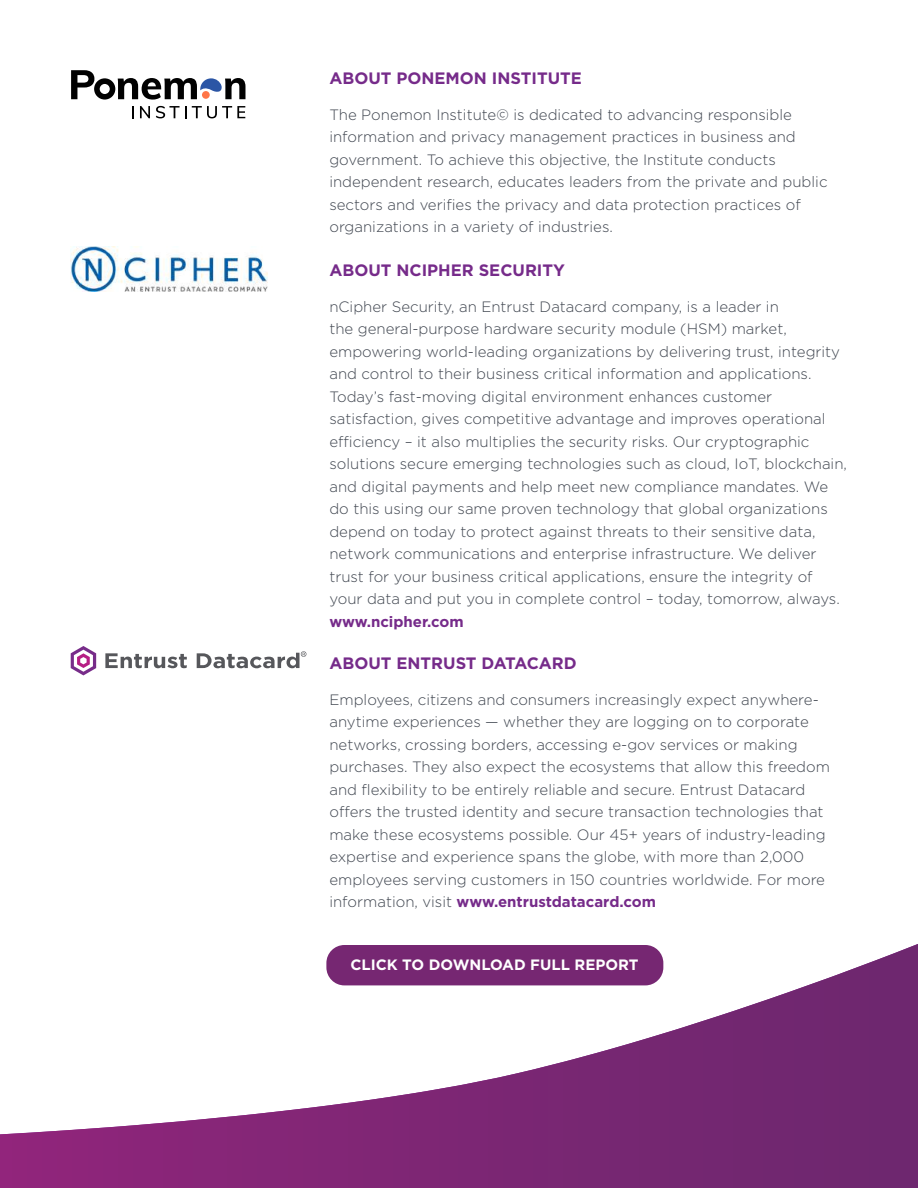
<style>
.page{position:relative;width:918px;height:1188px;background:#fff}
.page>*{position:absolute;margin:0;border:0;box-sizing:border-box;transform-origin:0 0}
.t1{font:700 16.5px "Gotham";color:#762b8a}
.t2{font:300 15px/22.5px "Gotham";color:#3f454f}
.t3{font:700 15px "Gotham";color:#fff}
.t4{font:700 15px "Gotham";color:#762b8a}
.s1{font-weight:700;color:#762b8a}
</style>
<div class="page">
<img style="left:70px;top:246px;width:197px;height:46px">
<svg style="left:132px;top:106px;width:2px;height:12px"></svg>
<svg style="left:140px;top:106px;width:10px;height:12px"></svg>
<svg style="left:156px;top:106px;width:89px;height:12px"></svg>
<svg style="left:71px;top:70px;width:174px;height:30px"></svg>
<svg style="left:105px;top:653px;width:82px;height:15px"></svg>
<svg style="left:197px;top:651px;width:109px;height:17px"></svg>
<svg style="left:71px;top:646px;width:25px;height:29px"></svg>
<svg style="left:0;top:944px;width:918px;height:244px"></svg>
<div style="left:326px;top:945px;width:337px;height:40px;background:#762772;border-radius:18px"></div>
<p class="t1" style="left:329px;top:68px;width:254px">ABOUT PONEMON INSTITUTE</p>
<p class="t2" style="left:329px;top:103px;width:500px">The Ponemon Institute© is dedicated to advancing responsible information and privacy management practices in business and government. To achieve this objective, the Institute conducts independent research, educates leaders from the private and public sectors and verifies the privacy and data protection practices of organizations in a variety of industries.</p>
<p class="t1" style="left:329px;top:260px;width:237px">ABOUT NCIPHER SECURITY</p>
<p class="t2" style="left:329px;top:295px;width:519px">nCipher Security, an Entrust Datacard company, is a leader in<br>the general-purpose hardware security module (HSM) market, empowering world-leading organizations by delivering trust, integrity and control to their business critical information and applications.<br>Today’s fast-moving digital environment enhances customer satisfaction, gives competitive advantage and improves operational efficiency – it also multiplies the security risks. Our cryptographic solutions secure emerging technologies such as cloud, IoT, blockchain, and digital payments and help meet new compliance mandates. We do this using our same proven technology that global organizations depend on today to protect against threats to their sensitive data, network communications and enterprise infrastructure. We deliver trust for your business critical applications, ensure the integrity of your data and put you in complete control – today, tomorrow, always.</p>
<p class="t4" style="left:329px;top:613px;width:136px">www.ncipher.com</p>
<p class="t1" style="left:329px;top:653px;width:249px">ABOUT ENTRUST DATACARD</p>
<p class="t2" style="left:329px;top:688px;width:502px">Employees, citizens and consumers increasingly expect anywhere&shy;anytime experiences — whether they are logging on to corporate networks, crossing borders, accessing e-gov services or making purchases. They also expect the ecosystems that allow this freedom and flexibility to be entirely reliable and secure. Entrust Datacard offers the trusted identity and secure transaction technologies that make these ecosystems possible. Our 45+ years of industry-leading expertise and experience spans the globe, with more than 2,000 employees serving customers in 150 countries worldwide. For more information, visit <span class="s1">www.entrustdatacard.com</span></p>
<p class="t3" style="left:350px;top:956px;width:290px">CLICK TO DOWNLOAD FULL REPORT</p>
</div>
